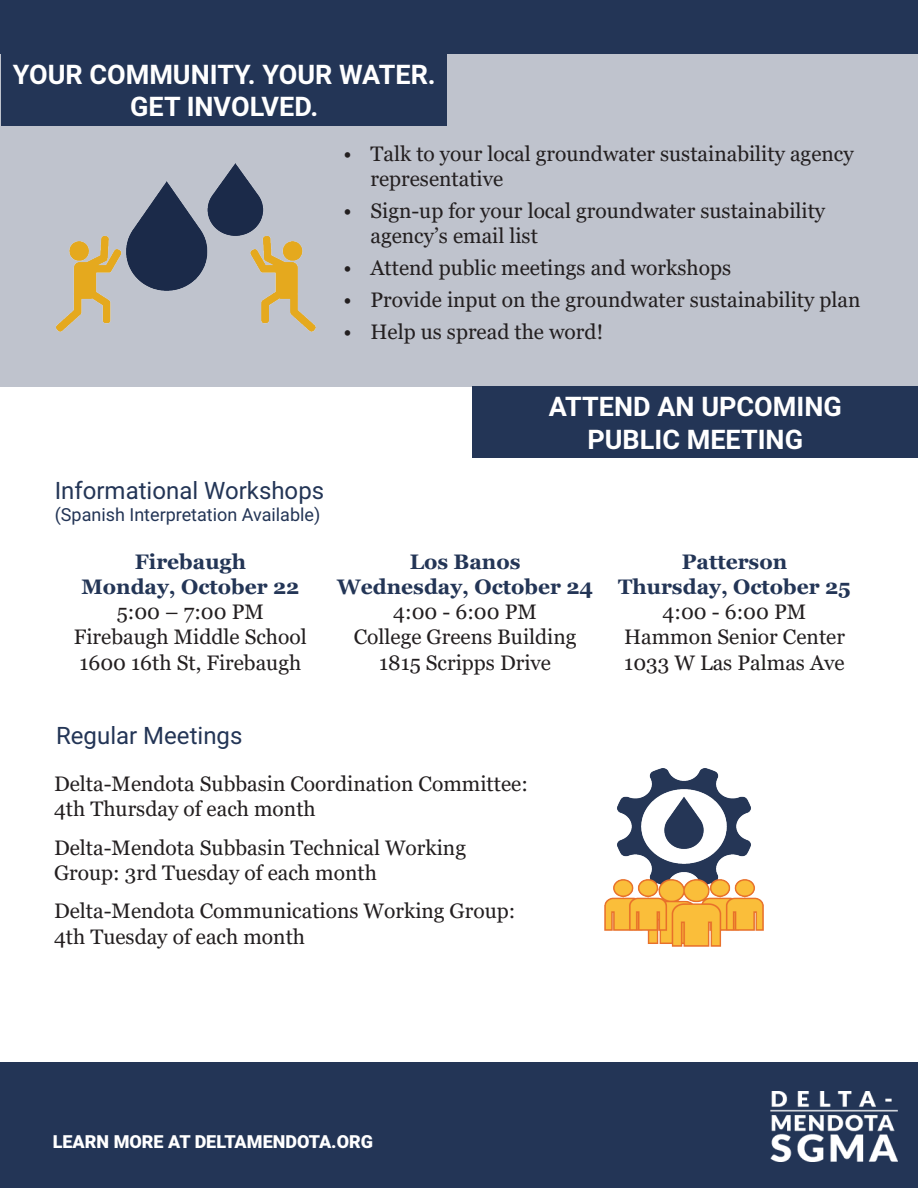
<style>
.page{position:relative;width:918px;height:1188px;background:#fff}
.page>*{position:absolute;margin:0;border:0;box-sizing:border-box;transform-origin:0 0}
.t1{font:700 27px/32.4px "Roboto";color:#fff;text-align:center}
.t2{font:24px "Roboto";color:#233556}
.t3{font:21px/25.2px "Georgia";color:#231f20}
.t4{font:700 21px "Georgia";color:#233556}
.t5{font:18px "Roboto";color:#233556}
.t6{font:900 18px "Roboto";color:#fff}
</style>
<div class="page">
<div style="left:0;top:54px;width:918px;height:333px;background:#bfc3cd"></div>
<div style="left:1px;top:0;width:917px;height:54px;background:#233556"></div>
<div style="left:2px;top:54px;width:445px;height:71px;background:#233556"></div>
<div style="left:0;top:1063px;width:918px;height:125px;background:#233556"></div>
<img style="left:770px;top:1091px;width:127px;height:71px">
<img style="left:604px;top:769px;width:159px;height:178px">
<div style="left:472px;top:387px;width:446px;height:71px;background:#233556"></div>
<img style="left:56px;top:163px;width:259px;height:169px">
<p class="t1" style="left:13px;top:57px;width:425px">YOUR COMMUNITY. YOUR WATER.<br>GET INVOLVED.</p>
<p class="t3" style="left:370px;top:141px;width:485px;text-indent:-27px">• Talk to your local groundwater sustainability agency representative</p>
<p class="t3" style="left:370px;top:198px;width:456px;text-indent:-27px">• Sign-up for your local groundwater sustainability agency’s email list</p>
<p class="t3" style="left:343px;top:256px;width:389px">• Attend public meetings and workshops</p>
<p class="t3" style="left:343px;top:287px;width:519px">• Provide input on the groundwater sustainability plan</p>
<p class="t3" style="left:343px;top:319px;width:262px">• Help us spread the word!</p>
<p class="t2" style="left:55px;top:474px;width:271px">Informational Workshops</p>
<p class="t5" style="left:55px;top:502px;width:267px">(Spanish Interpretation Available)</p>
<p class="t4" style="left:135px;top:548px;width:113px">Firebaugh</p>
<p class="t4" style="left:81px;top:573px;width:219px">Monday, October 22</p>
<p class="t3" style="left:117px;top:600px;width:149px">5:00 – 7:00 PM</p>
<p class="t3" style="left:74px;top:625px;width:234px">Firebaugh Middle School</p>
<p class="t3" style="left:79px;top:650px;width:223px">1600 16th St, Firebaugh</p>
<p class="t1" style="left:549px;top:389px;width:295px">ATTEND AN UPCOMING</p>
<p class="t1" style="left:587px;top:422px;width:217px">PUBLIC MEETING</p>
<p class="t4" style="left:410px;top:548px;width:112px">Los Banos</p>
<p class="t4" style="left:337px;top:573px;width:257px">Wednesday, October 24</p>
<p class="t3" style="left:393px;top:600px;width:145px">4:00 - 6:00 PM</p>
<p class="t3" style="left:354px;top:625px;width:224px">College Greens Building</p>
<p class="t3" style="left:379px;top:650px;width:173px">1815 Scripps Drive</p>
<p class="t4" style="left:682px;top:548px;width:107px">Patterson</p>
<p class="t4" style="left:618px;top:573px;width:234px">Thursday, October 25</p>
<p class="t3" style="left:663px;top:600px;width:145px">4:00 - 6:00 PM</p>
<p class="t3" style="left:624px;top:625px;width:223px">Hammon Senior Center</p>
<p class="t3" style="left:624px;top:650px;width:222px">1033 W Las Palmas Ave</p>
<p class="t2" style="left:56px;top:718px;width:188px">Regular Meetings</p>
<p class="t3" style="left:54px;top:771px;width:475px">Delta-Mendota Subbasin Coordination Committee:<br>4th Thursday of each month</p>
<p class="t3" style="left:54px;top:835px;width:414px">Delta-Mendota Subbasin Technical Working<br>Group: 3rd Tuesday of each month</p>
<p class="t3" style="left:54px;top:899px;width:463px">Delta-Mendota Communications Working Group:<br>4th Tuesday of each month</p>
<p class="t6" style="left:53px;top:1128px;width:322px">LEARN MORE AT DELTAMENDOTA.ORG</p>
</div>
